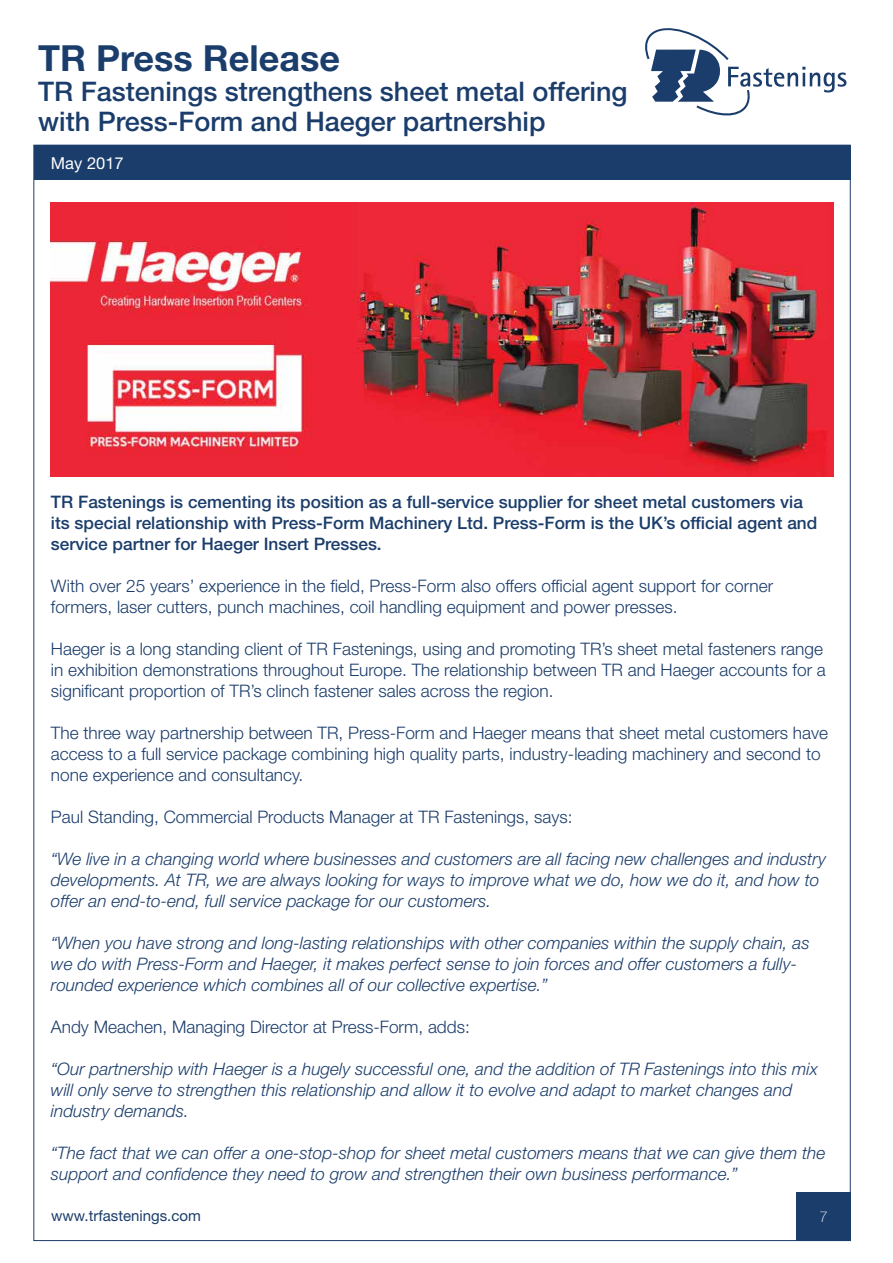
<style>
.page{position:relative;width:893px;height:1263px;background:#fff}
.page>*{position:absolute;margin:0;border:0;box-sizing:border-box;transform-origin:0 0}
.t1{font:700 36px "Helvetica Neue LT Std";color:#1b3d6b}
.t2{font:500 27px/30px "Helvetica Neue LT Std";color:#1b3d6b}
.t3{font:italic 300 17.25px/21px "Helvetica Neue LT Std";color:#1b3d6b}
.t4{font:300 17.25px/21px "Helvetica Neue LT Std";color:#1b3d6b}
.t5{font:500 17.25px/21px "Helvetica Neue LT Std";color:#1b3d6b}
.t6{font:16.5px "Helvetica Neue LT Std";color:#fff}
.t7{font:15px "Helvetica Neue LT Std";color:#1b3d6b}
.t8{font:100 15px "Helvetica Neue LT Std";color:#fff}
</style>
<div class="page">
<div style="left:796px;top:1192px;width:55px;height:49px;background:#1b3d6b"></div>
<div style="left:34px;top:145px;width:816px;height:35px;background:#1b3d6b"></div>
<svg style="left:645px;top:28px;width:201px;height:88px"></svg>
<img style="left:51px;top:203px;width:782px;height:274px">
<h1 class="t1" style="left:38px;top:36px;width:303px">TR Press Release</h1>
<h2 class="t2" style="left:38px;top:76px;width:591px">TR Fastenings strengthens sheet metal offering with Press-Form and Haeger partnership</h2>
<p class="t6" style="left:51px;top:153px;width:74px">May 2017</p>
<p class="t5" style="left:51px;top:491px;width:768px">TR Fastenings is cementing its position as a full-service supplier for sheet metal customers via its special relationship with Press-Form Machinery Ltd. Press-Form is the UK’s official agent and service partner for Haeger Insert Presses.</p>
<p class="t4" style="left:51px;top:575px;width:724px">With over 25 years’ experience in the field, Press-Form also offers official agent support for corner formers, laser cutters, punch machines, coil handling equipment and power presses.</p>
<p class="t4" style="left:51px;top:638px;width:776px">Haeger is a long standing client of TR Fastenings, using and promoting TR’s sheet metal fasteners range in exhibition demonstrations throughout Europe. The relationship between TR and Haeger accounts for a significant proportion of TR’s clinch fastener sales across the region.</p>
<p class="t4" style="left:51px;top:722px;width:779px">The three way partnership between TR, Press-Form and Haeger means that sheet metal customers have access to a full service package combining high quality parts, industry-leading machinery and second to none experience and consultancy.</p>
<p class="t4" style="left:51px;top:806px;width:523px">Paul Standing, Commercial Products Manager at TR Fastenings, says:</p>
<p class="t3" style="left:51px;top:848px;width:777px">“We live in a changing world where businesses and customers are all facing new challenges and industry developments. At TR, we are always looking for ways to improve what we do, how we do it, and how to offer an end-to-end, full service package for our customers.</p>
<p class="t3" style="left:51px;top:932px;width:760px">“When you have strong and long-lasting relationships with other companies within the supply chain, as we do with Press-Form and Haeger, it makes perfect sense to join forces and offer customers a fully&shy;rounded experience which combines all of our collective expertise.”</p>
<p class="t4" style="left:51px;top:1016px;width:420px">Andy Meachen, Managing Director at Press-Form, adds:</p>
<p class="t3" style="left:51px;top:1058px;width:768px">“Our partnership with Haeger is a hugely successful one, and the addition of TR Fastenings into this mix will only serve to strengthen this relationship and allow it to evolve and adapt to market changes and industry demands.</p>
<p class="t3" style="left:51px;top:1142px;width:776px">“The fact that we can offer a one-stop-shop for sheet metal customers means that we can give them the support and confidence they need to grow and strengthen their own business performance.”</p>
<p class="t7" style="left:51px;top:1207px;width:151px">www.trfastenings.com</p>
<p class="t8" style="left:820px;top:1208px;width:10px">7</p>
</div>
